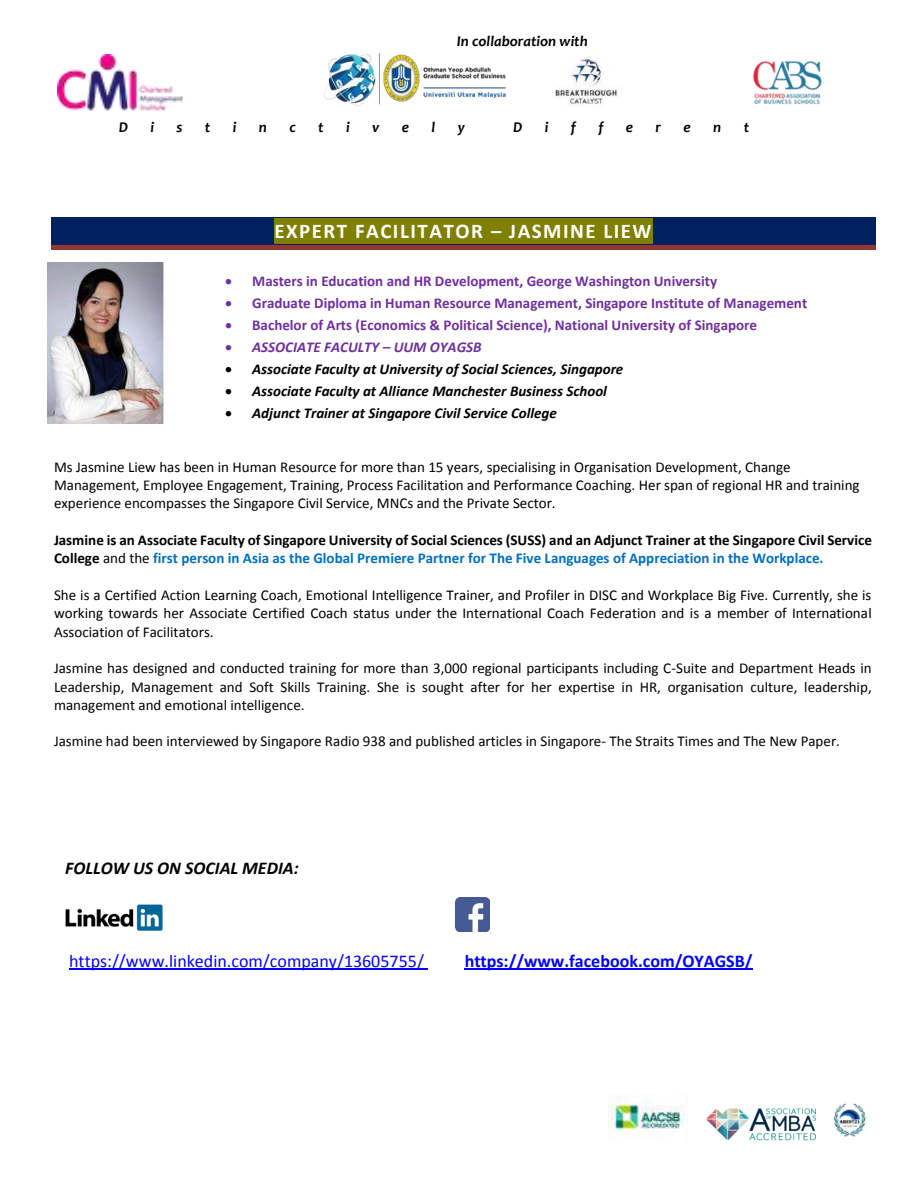
<style>
.page{position:relative;width:918px;height:1188px;background:#fff}
.page>*{position:absolute;margin:0;border:0;box-sizing:border-box;transform-origin:0 0}
.t1{font:700 21px "Calibri";letter-spacing:.07em;color:#fff}
.t2{font:18px "Calibri";color:#00f}
.t3{font:700 18px "Calibri";color:#00f}
.t4{font:italic 700 18px "Calibri";color:#000}
.t5{font:15px/18.3px "Calibri";color:#000;text-align:justify}
.t6{font:700 15px/18.3px "Calibri";color:#000}
.t7{font:700 15px "Calibri";color:#7030a0}
.t8{font:italic 700 15px "Calibri";color:#000}
.t9{font:italic 700 15px "Candara";color:#000}
.t10{font:italic 700 15px "Calibri";color:#7030a0}
.s1{font-weight:400}
.s2{color:#0070c0}
</style>
<div class="page">
<img style="left:58px;top:55px;width:126px;height:56px">
<img style="left:324px;top:53px;width:183px;height:53px">
<img style="left:555px;top:56px;width:64px;height:49px">
<img style="left:752px;top:60px;width:70px;height:45px">
<img style="left:608px;top:1095px;width:77px;height:44px">
<img style="left:706px;top:1108px;width:110px;height:32px">
<img style="left:833px;top:1103px;width:34px;height:34px">
<div style="left:52px;top:218px;width:824px;height:27px;background:#002060"></div>
<div style="left:274px;top:218px;width:379px;height:26px;background:#808000"></div>
<hr style="left:52px;top:248px;width:824px;height:1px;background:#943634">
<hr style="left:52px;top:245px;width:824px;height:2px;background:#943634">
<img style="left:48px;top:263px;width:116px;height:160px">
<hr style="left:69px;top:969px;width:359px;height:1px;background:#00f">
<hr style="left:465px;top:969px;width:288px;height:1px;background:#00f">
<img style="left:65px;top:904px;width:98px;height:27px">
<img style="left:456px;top:897px;width:34px;height:34px">
<p class="t9" style="left:457px;top:35px;width:133px">In collaboration with</p>
<p class="t9" style="left:119px;top:122px;width:11px">D</p>
<p class="t9" style="left:150px;top:122px;width:5px">i</p>
<p class="t9" style="left:177px;top:122px;width:7px">s</p>
<p class="t9" style="left:205px;top:122px;width:7px">t</p>
<p class="t9" style="left:233px;top:122px;width:5px">i</p>
<p class="t9" style="left:259px;top:122px;width:10px">n</p>
<p class="t9" style="left:289px;top:122px;width:8px">c</p>
<p class="t9" style="left:318px;top:122px;width:7px">t</p>
<p class="t9" style="left:346px;top:122px;width:5px">i</p>
<p class="t9" style="left:372px;top:122px;width:9px">v</p>
<p class="t9" style="left:402px;top:122px;width:9px">e</p>
<p class="t9" style="left:432px;top:122px;width:5px">l</p>
<p class="t9" style="left:458px;top:122px;width:9px">y</p>
<p class="t9" style="left:513px;top:122px;width:11px">D</p>
<p class="t9" style="left:545px;top:122px;width:5px">i</p>
<p class="t9" style="left:571px;top:122px;width:7px">f</p>
<p class="t9" style="left:598px;top:122px;width:7px">f</p>
<p class="t9" style="left:626px;top:122px;width:9px">e</p>
<p class="t9" style="left:656px;top:122px;width:7px">r</p>
<p class="t9" style="left:684px;top:122px;width:9px">e</p>
<p class="t9" style="left:713px;top:122px;width:10px">n</p>
<p class="t9" style="left:744px;top:122px;width:7px">t</p>
<h1 class="t1" style="left:274px;top:222px;width:379px">EXPERT FACILITATOR – JASMINE LIEW</h1>
<p class="t7" style="left:225px;top:274px;width:494px">• Masters in Education and HR Development, George Washington University</p>
<p class="t7" style="left:225px;top:296px;width:584px">• Graduate Diploma in Human Resource Management, Singapore Institute of Management</p>
<p class="t7" style="left:225px;top:319px;width:533px">• Bachelor of Arts (Economics &amp; Political Science), National University of Singapore</p>
<p class="t10" style="left:225px;top:341px;width:258px">• ASSOCIATE FACULTY – UUM OYAGSB</p>
<p class="t8" style="left:225px;top:363px;width:400px">• Associate Faculty at University of Social Sciences, Singapore</p>
<p class="t8" style="left:225px;top:385px;width:383px">• Associate Faculty at Alliance Manchester Business School</p>
<p class="t8" style="left:225px;top:407px;width:333px">• Adjunct Trainer at Singapore Civil Service College</p>
<p class="t5" style="left:54px;top:459px;width:807px;text-align:left">Ms Jasmine Liew has been in Human Resource for more than 15 years, specialising in Organisation Development, Change<br>Management, Employee Engagement, Training, Process Facilitation and Performance Coaching. Her span of regional HR and training experience encompasses the Singapore Civil Service, MNCs and the Private Sector.</p>
<p class="t6" style="left:54px;top:532px;width:819px">Jasmine is an Associate Faculty of Singapore University of Social Sciences (SUSS) and an Adjunct Trainer at the Singapore Civil Service<br>College <span class="s1">and the</span> <span class="s2">first person in Asia as the Global Premiere Partner for The Five Languages of Appreciation in the Workplace.</span></p>
<p class="t5" style="left:54px;top:587px;width:819px">She is a Certified Action Learning Coach, Emotional Intelligence Trainer, and Profiler in DISC and Workplace Big Five. Currently, she is working towards her Associate Certified Coach status under the International Coach Federation and is a member of International Association of Facilitators.</p>
<p class="t5" style="left:54px;top:660px;width:819px">Jasmine has designed and conducted training for more than 3,000 regional participants including C-Suite and Department Heads in Leadership, Management and Soft Skills Training. She is sought after for her expertise in HR, organisation culture, leadership, management and emotional intelligence.</p>
<p class="t5" style="left:54px;top:734px;width:788px">Jasmine had been interviewed by Singapore Radio 938 and published articles in Singapore- The Straits Times and The New Paper.</p>
<p class="t4" style="left:65px;top:861px;width:235px">FOLLOW US ON SOCIAL MEDIA:</p>
<p class="t2" style="left:69px;top:953px;width:356px">https://www.linkedin.com/company/13605755/</p>
<p class="t3" style="left:465px;top:953px;width:289px">https://www.facebook.com/OYAGSB/</p>
</div>
